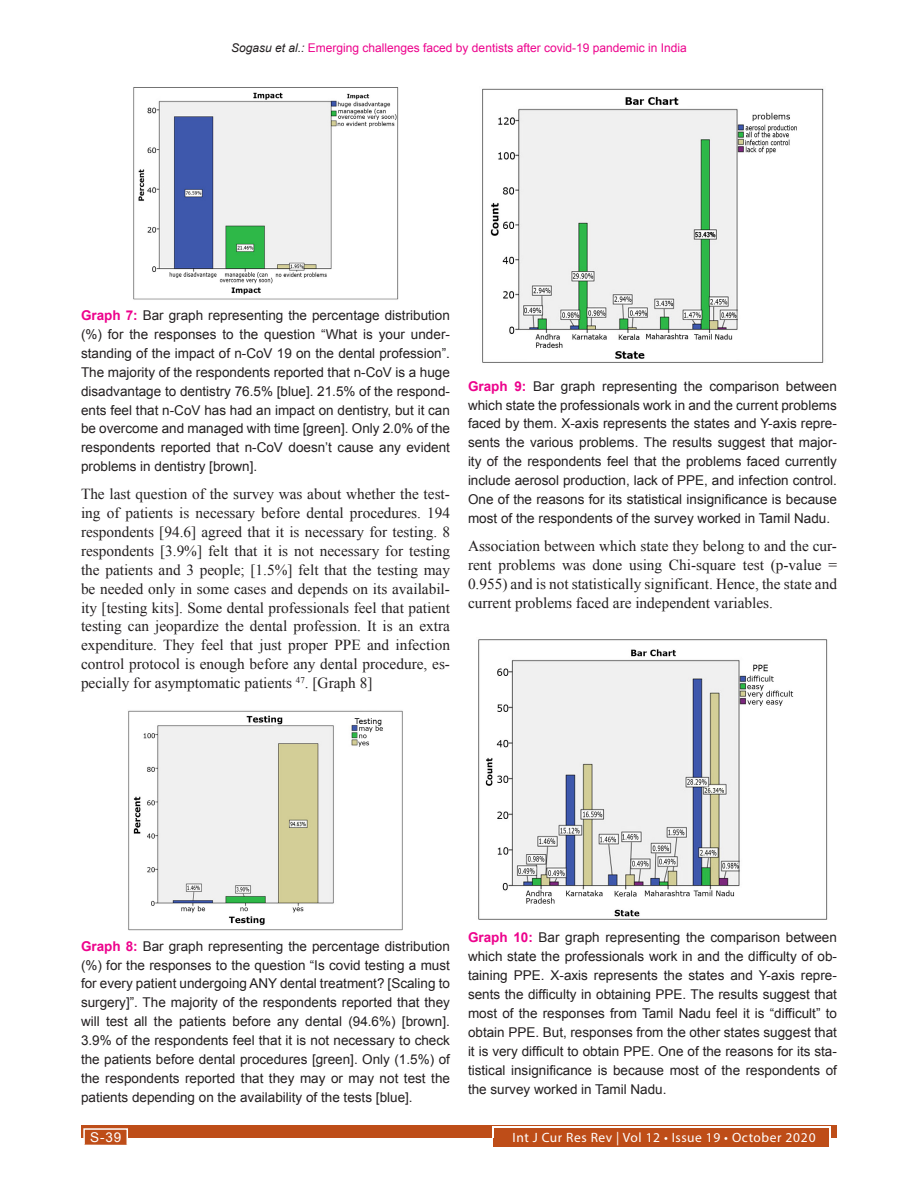
<style>
.page{position:relative;width:918px;height:1188px;background:#fff}
.page>*{position:absolute;margin:0;border:0;box-sizing:border-box;transform-origin:0 0}
.Text{font:15.3px/18.9px "Times New Roman";color:#231f20;text-align:justify}
.Figure_caption{font:13.5px/18.9px "Arial";color:#231f20;text-align:justify}
.t1{font:13.5px "Myriad Pro";letter-spacing:.04em;color:#fff}
.t2{font:13.5px "Arial";color:#fff}
.t3{font:12px "Arial";color:#ed028c}
.s1{font-style:italic;color:#231f20}
.s2{font-weight:700;color:#ed028c}
</style>
<div class="page">
<div style="left:81px;top:1125px;width:756px;height:13px;background:#be4d18"></div>
<div style="left:494px;top:1128px;width:335px;height:19px;background:#be4d18"></div>
<hr style="left:492px;top:1127px;width:338px;height:1px;background:#fff">
<svg style="left:492px;top:1128px;width:2px;height:10px"></svg>
<svg style="left:829px;top:1127px;width:2px;height:11px"></svg>
<div style="left:83px;top:1128px;width:45px;height:18px;background:#be4d18;border:2px solid #fff"></div>
<img style="left:133px;top:87px;width:265px;height:213px">
<img style="left:128px;top:710px;width:275px;height:221px">
<img style="left:482px;top:88px;width:342px;height:275px">
<img style="left:478px;top:639px;width:350px;height:281px">
<p class="t3" style="left:231px;top:40px;width:457px"><span class="s1">Sogasu et al.:</span> Emerging challenges faced by dentists after covid-19 pandemic in India</p>
<p class="Figure_caption" style="left:81px;top:306px;width:371px"><span class="s2">Graph 7:</span> Bar graph representing the percentage distribution (%) for the responses to the question “What is your under&shy;standing of the impact of n-CoV 19 on the dental profession”.<br>The majority of the respondents reported that n-CoV is a huge disadvantage to dentistry 76.5% [blue]. 21.5% of the respond&shy;ents feel that n-CoV has had an impact on dentistry, but it can be overcome and managed with time [green]. Only 2.0% of the respondents reported that n-CoV doesn’t cause any evident problems in dentistry [brown].</p>
<p class="Text" style="left:81px;top:484px;width:371px">The last question of the survey was about whether the test&shy;ing of patients is necessary before dental procedures. 194 respondents [94.6] agreed that it is necessary for testing. 8 respondents [3.9%] felt that it is not necessary for testing the patients and 3 people; [1.5%] felt that the testing may be needed only in some cases and depends on its availabil&shy;ity [testing kits]. Some dental professionals feel that patient testing can jeopardize the dental profession. It is an extra expenditure. They feel that just proper PPE and infection control protocol is enough before any dental procedure, es&shy;pecially for asymptomatic patients <sup>47</sup>. [Graph 8]</p>
<p class="Figure_caption" style="left:468px;top:377px;width:371px"><span class="s2">Graph 9:</span> Bar graph representing the comparison between which state the professionals work in and the current problems faced by them. X-axis represents the states and Y-axis repre&shy;sents the various problems. The results suggest that major&shy;ity of the respondents feel that the problems faced currently include aerosol production, lack of PPE, and infection control.<br>One of the reasons for its statistical insignificance is because most of the respondents of the survey worked in Tamil Nadu.</p>
<p class="Text" style="left:468px;top:536px;width:371px">Association between which state they belong to and the cur&shy;rent problems was done using Chi-square test (p-value = 0.955) and is not statistically significant. Hence, the state and current problems faced are independent variables.</p>
<p class="Figure_caption" style="left:81px;top:937px;width:371px"><span class="s2">Graph 8:</span> Bar graph representing the percentage distribution (%) for the responses to the question “Is covid testing a must for every patient undergoing ANY dental treatment? [Scaling to surgery]”. The majority of the respondents reported that they will test all the patients before any dental (94.6%) [brown].<br>3.9% of the respondents feel that it is not necessary to check the patients before dental procedures [green]. Only (1.5%) of the respondents reported that they may or may not test the patients depending on the availability of the tests [blue].</p>
<p class="t2" style="left:90px;top:1129px;width:32px">S-39</p>
<p class="Figure_caption" style="left:468px;top:928px;width:371px"><span class="s2">Graph 10:</span> Bar graph representing the comparison between which state the professionals work in and the difficulty of ob&shy;taining PPE. X-axis represents the states and Y-axis repre&shy;sents the difficulty in obtaining PPE. The results suggest that most of the responses from Tamil Nadu feel it is “difficult” to obtain PPE. But, responses from the other states suggest that it is very difficult to obtain PPE. One of the reasons for its sta&shy;tistical insignificance is because most of the respondents of the survey worked in Tamil Nadu.</p>
<p class="t1" style="left:512px;top:1129px;width:305px">Int J Cur Res Rev | Vol 12 • Issue 19 • October 2020</p>
</div>
